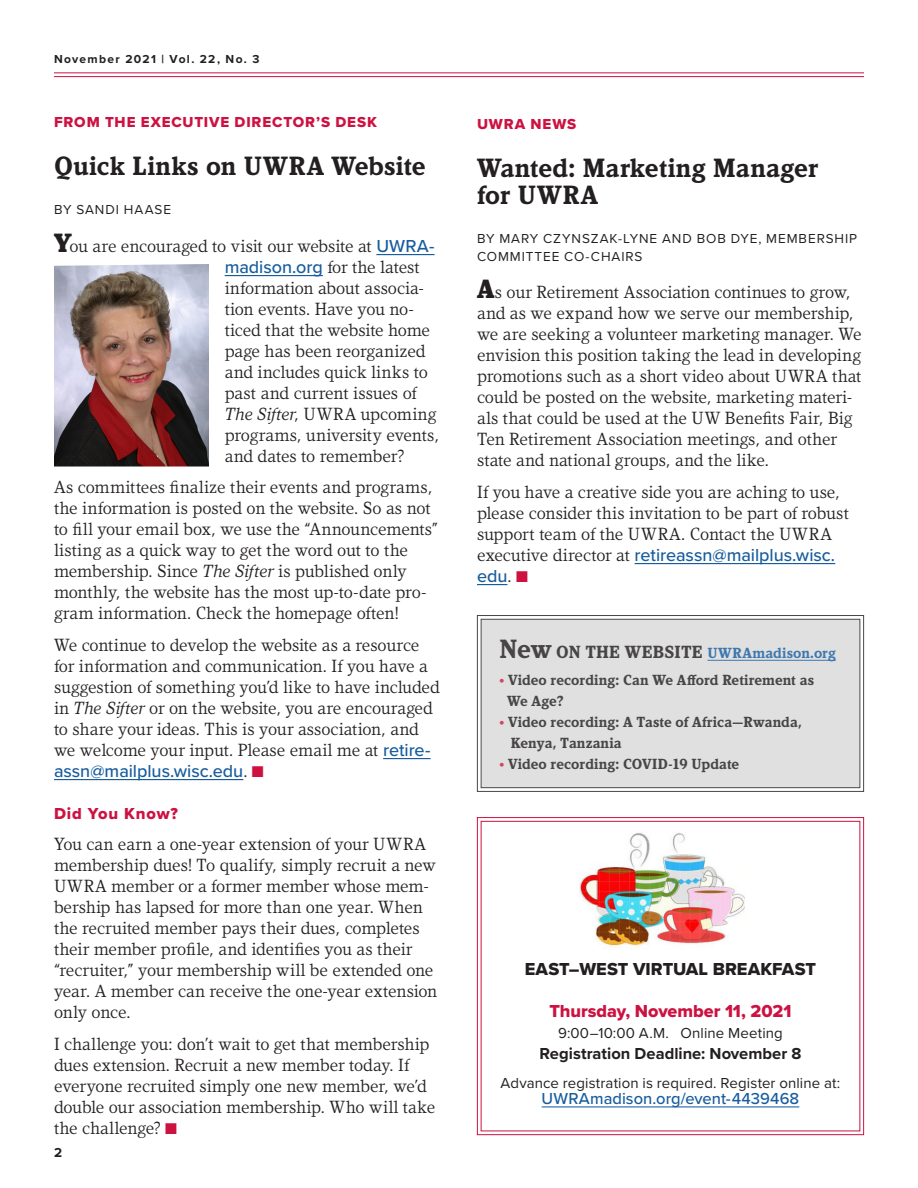
<style>
.page{position:relative;width:918px;height:1188px;background:#fff}
.page>*{position:absolute;margin:0;border:0;box-sizing:border-box;transform-origin:0 0}
.HED3-KandalBold-18-1{font:700 27px/27px "Kandal";letter-spacing:.01em;color:#231f20}
.TEXTPLUS-Kandal-Book{font:18px/21px "Kandal";letter-spacing:-.005em;color:#231f20}
.t1{font:18px "Proxima Nova Extrabld";color:#231f20}
.t2{font:18px "Proxima Nova Extrabld";color:#cd1141}
.TEXT-KandalBook-12-1{font:700 16.5px "Proxima Nova";color:#231f20}
.hyperlink_style{font:500 16.5px "Proxima Nova";letter-spacing:.005em;color:#175d9e}
.KICKER-ProximaBlk-Re{font:16.5px "Proxima Nova Extrabld";letter-spacing:.05em;color:#cd1141}
.t3{font:700 15px/21px "Kandal";letter-spacing:.005em;color:#231f20}
.t4{font:15px "Proxima Nova";letter-spacing:.005em;color:#231f20}
.KICKER-ProximaBlk-Re-2{font:15px "Proxima Nova Extrabld";letter-spacing:.06em;color:#cd1141}
.t5{font:700 15px "Kandal";letter-spacing:.015em;color:#175d9e}
.BYLINE-ProximaReg-9{font:13.5px/18px "Proxima Nova";letter-spacing:.07em;color:#231f20}
.t6{font:700 13.5px "Proxima Nova";color:#231f20}
.t7{font:700 12px "Proxima Nova";letter-spacing:.11em;color:#231f20}
.s1{font-weight:900;font-size:27px}
.s2{font-family:"Proxima Nova";font-weight:500;color:#175d9e}
.s3{font-style:italic}
.s4{color:#cd1141}
.s5{font-size:27px;color:#231f20}
.s6{font-size:18px;color:#231f20}
.s7{color:#cf1e45}
</style>
<div class="page">
<hr style="left:54px;top:72px;width:810px;height:1px;background:#cd1141">
<hr style="left:54px;top:76px;width:810px;height:1px;background:#cd1141">
<img style="left:54px;top:264px;width:155px;height:202px">
<hr style="left:376px;top:254px;width:59px;height:1px;background:#175d9e">
<hr style="left:225px;top:275px;width:98px;height:1px;background:#175d9e">
<hr style="left:383px;top:758px;width:48px;height:1px;background:#175d9e">
<hr style="left:54px;top:779px;width:189px;height:1px;background:#175d9e">
<hr style="left:635px;top:563px;width:200px;height:1px;background:#175d9e">
<hr style="left:477px;top:584px;width:30px;height:1px;background:#175d9e">
<svg style="left:477px;top:817px;width:387px;height:318px"></svg>
<svg style="left:477px;top:615px;width:387px;height:177px;background:#dcdcdd"></svg>
<img style="left:580px;top:831px;width:165px;height:119px">
<p class="t7" style="left:54px;top:51px;width:207px">November 2021 | Vol. 22, No. 3</p>
<p class="KICKER-ProximaBlk-Re-2" style="left:54px;top:111px;width:324px">FROM THE EXECUTIVE DIRECTOR’S DESK</p>
<p class="HED3-KandalBold-18-1" style="left:54px;top:153px;width:373px">Quick Links on UWRA Website</p>
<p class="BYLINE-ProximaReg-9" style="left:54px;top:200px;width:119px">BY SANDI HAASE</p>
<p class="TEXTPLUS-Kandal-Book" style="left:225px;top:235px;width:216px;text-indent:-171px"><span class="s1">Y</span>ou are encouraged to visit our website at <span class="s2">UWRA&shy;madison.org</span> for the latest information about associa&shy;tion events. Have you no&shy;ticed that the website home page has been reorganized and includes quick links to past and current issues of<br><span class="s3">The Sifter</span>, UWRA upcoming programs, university events, and dates to remember?</p>
<p class="TEXTPLUS-Kandal-Book" style="left:54px;top:477px;width:386px">As committees finalize their events and programs, the information is posted on the website. So as not to fill your email box, we use the “Announcements” listing as a quick way to get the word out to the membership. Since <span class="s3">The Sifter</span> is published only monthly, the website has the most up-to-date pro&shy;gram information. Check the homepage often!</p>
<p class="TEXTPLUS-Kandal-Book" style="left:54px;top:634px;width:387px">We continue to develop the website as a resource for information and communication. If you have a suggestion of something you’d like to have included in <span class="s3">The Sifter</span> or on the website, you are encouraged to share your ideas. This is your association, and we welcome your input. Please email me at <span class="s2">retire&shy;assn@mailplus.wisc.edu</span>. <span class="s4">■</span></p>
<p class="KICKER-ProximaBlk-Re" style="left:54px;top:801px;width:125px">Did You Know?</p>
<p class="TEXTPLUS-Kandal-Book" style="left:54px;top:834px;width:385px">You can earn a one-year extension of your UWRA membership dues! To qualify, simply recruit a new UWRA member or a former member whose mem&shy;bership has lapsed for more than one year. When the recruited member pays their dues, completes their member profile, and identifies you as their “recruiter,” your membership will be extended one year. A member can receive the one-year extension only once.</p>
<p class="TEXTPLUS-Kandal-Book" style="left:54px;top:1033px;width:383px">I challenge you: don’t wait to get that membership dues extension. Recruit a new member today. If everyone recruited simply one new member, we’d double our association membership. Who will take the challenge? <span class="s4">■</span></p>
<p class="t6" style="left:54px;top:1142px;width:10px">2</p>
<p class="KICKER-ProximaBlk-Re-2" style="left:477px;top:113px;width:101px">UWRA NEWS</p>
<p class="HED3-KandalBold-18-1" style="left:477px;top:154px;width:343px">Wanted: Marketing Manager for UWRA</p>
<p class="BYLINE-ProximaReg-9" style="left:477px;top:229px;width:382px">BY MARY CZYNSZAK-LYNE AND BOB DYE, MEMBERSHIP<br>COMMITTEE CO-CHAIRS</p>
<p class="TEXTPLUS-Kandal-Book" style="left:477px;top:282px;width:386px"><span class="s1">A</span>s our Retirement Association continues to grow, and as we expand how we serve our membership, we are seeking a volunteer marketing manager. We envision this position taking the lead in developing promotions such as a short video about UWRA that could be posted on the website, marketing materi&shy;als that could be used at the UW Benefits Fair, Big Ten Retirement Association meetings, and other state and national groups, and the like.</p>
<p class="TEXTPLUS-Kandal-Book" style="left:477px;top:481px;width:374px">If you have a creative side you are aching to use, please consider this invitation to be part of robust support team of the UWRA. Contact the UWRA executive director at <span class="s2">retireassn@mailplus.wisc. edu</span>. <span class="s4">■</span></p>
<p class="t5" style="left:500px;top:645px;width:338px"><span class="s5">New</span> <span class="s6">ON THE WEBSITE</span> UWRAmadison.org</p>
<p class="t3" style="left:507px;top:670px;width:309px;text-indent:-8px"><span class="s7">•</span> Video recording: Can We Afford Retirement as<br>We Age?</p>
<p class="t3" style="left:511px;top:712px;width:293px;text-indent:-11px"><span class="s7">•</span> Video recording: A Taste of Africa—Rwanda,<br>Kenya, Tanzania</p>
<p class="t3" style="left:500px;top:754px;width:241px"><span class="s7">•</span> Video recording: COVID-19 Update</p>
<p class="t1" style="left:525px;top:956px;width:293px">EAST–WEST VIRTUAL BREAKFAST</p>
<p class="t2" style="left:550px;top:998px;width:243px">Thursday, November 11, 2021</p>
<p class="t4" style="left:558px;top:1022px;width:226px">9:00–10:00 A.M. Online Meeting</p>
<p class="TEXT-KandalBook-12-1" style="left:539px;top:1042px;width:264px">Registration Deadline: November 8</p>
<p class="t4" style="left:501px;top:1072px;width:341px">Advance registration is required. Register online at:</p>
<p class="hyperlink_style" style="left:542px;top:1087px;width:259px">UWRAmadison.org/event-4439468</p>
</div>
